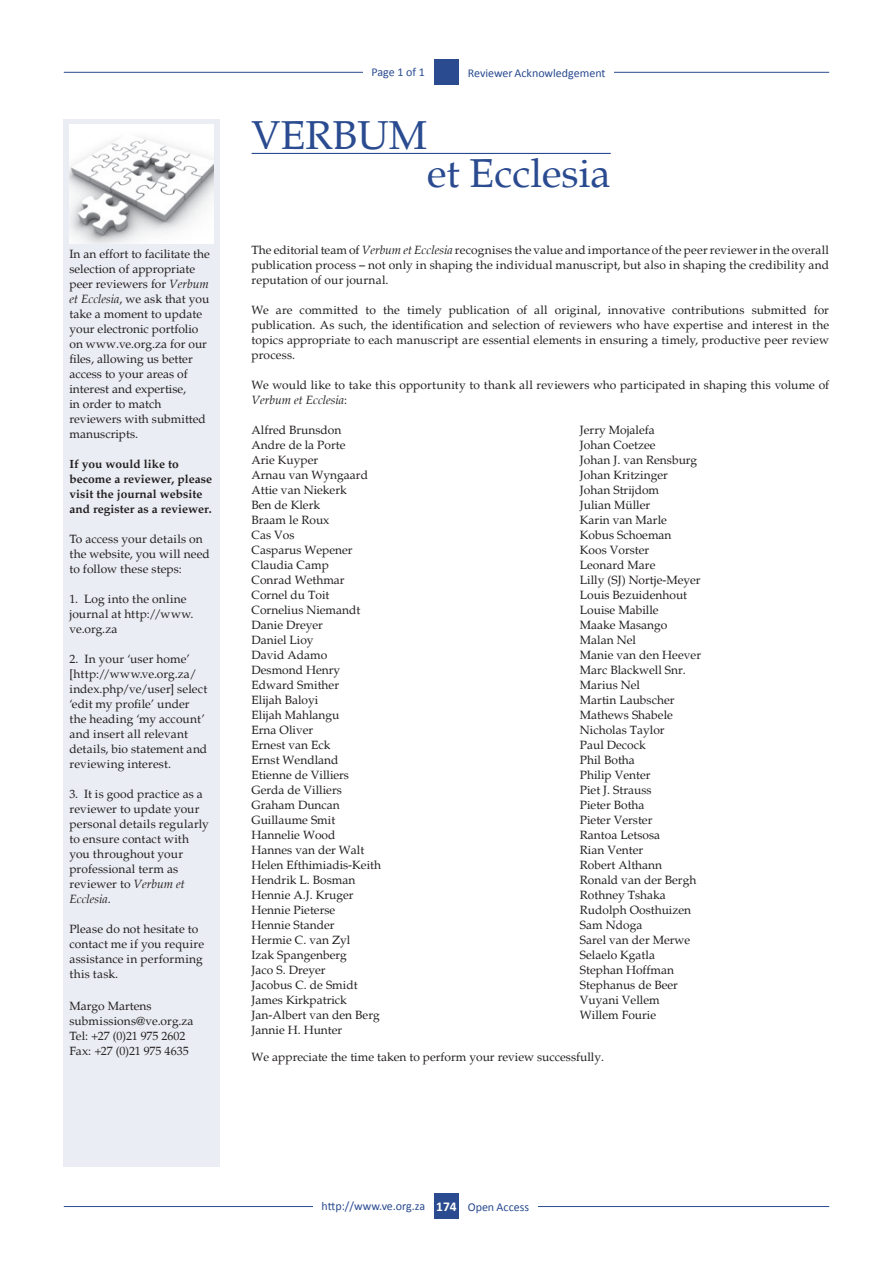
<style>
.page{position:relative;width:893px;height:1263px;background:#fff}
.page>*{position:absolute;margin:0;border:0;box-sizing:border-box;transform-origin:0 0}
.t1{font:40.5px "Palatino";color:#2a4b90}
.t2{font:700 13.5px "Calibri";color:#fffffa}
.References{font:12px/15px "Palatino";color:#231f20}
.Text_body_indent{font:12px/15px "Palatino";color:#231f20}
.References-2{font:700 12px/15px "Palatino";color:#231f20}
.t3{font:12px "Calibri";color:#2a4b90}
.s1{font-style:italic}
</style>
<div class="page">
<hr style="left:64px;top:72px;width:765px;height:1px;background:#2a4b90">
<hr style="left:64px;top:1206px;width:765px;height:1px;background:#2a4b90">
<div style="left:434px;top:1193px;width:25px;height:26px;background:#2a4b90"></div>
<div style="left:434px;top:59px;width:25px;height:26px;background:#2a4b90"></div>
<div style="left:459px;top:59px;width:155px;height:26px;background:#fff"></div>
<div style="left:459px;top:1193px;width:79px;height:26px;background:#fff"></div>
<div style="left:313px;top:1193px;width:121px;height:26px;background:#fff"></div>
<div style="left:63px;top:120px;width:157px;height:1047px;background:#eaedf4"></div>
<div style="left:363px;top:59px;width:71px;height:26px;background:#fff"></div>
<img style="left:70px;top:125px;width:144px;height:119px">
<hr style="left:252px;top:153px;width:359px;height:1px;background:#2a4b90">
<p class="Text_body_indent" style="left:69px;top:247px;width:142px">In an effort to facilitate the selection of appropriate peer reviewers for <span class="s1">Verbum et Ecclesia</span>, we ask that you take a moment to update your electronic portfolio on www.ve.org.za for our files, allowing us better access to your areas of interest and expertise,<br>in order to match reviewers with submitted manuscripts.</p>
<p class="References-2" style="left:69px;top:457px;width:144px">If you would like to become a reviewer, please visit the journal website and register as a reviewer.</p>
<p class="References" style="left:69px;top:532px;width:142px">To access your details on the website, you will need to follow these steps:</p>
<p class="References" style="left:69px;top:592px;width:126px">1. Log into the online journal at http://www. ve.org.za</p>
<p class="References" style="left:69px;top:652px;width:139px">2. In your ‘user home’ [http://www.ve.org.za/ index.php/ve/user] select ‘edit my profile’ under the heading ‘my account’ and insert all relevant details, bio statement and reviewing interest.</p>
<p class="References" style="left:69px;top:787px;width:141px">3. It is good practice as a reviewer to update your personal details regularly to ensure contact with you throughout your professional term as reviewer to <span class="s1">Verbum et<br>Ecclesia</span>.</p>
<p class="References" style="left:69px;top:922px;width:136px">Please do not hesitate to contact me if you require assistance in performing this task.</p>
<p class="Text_body_indent" style="left:69px;top:998px;width:84px">Margo Martens</p>
<p class="References" style="left:69px;top:1013px;width:126px">submissions@ve.org.za</p>
<p class="References" style="left:69px;top:1028px;width:118px">Tel: +27 (0)21 975 2602</p>
<p class="References" style="left:69px;top:1043px;width:121px">Fax: +27 (0)21 975 4635</p>
<p class="t3" style="left:372px;top:65px;width:55px">Page 1 of 1</p>
<p class="t1" style="left:252px;top:112px;width:177px">VERBUM</p>
<p class="t3" style="left:468px;top:65px;width:139px">Reviewer Acknowledgement</p>
<p class="t1" style="left:427px;top:150px;width:185px">et Ecclesia</p>
<p class="References" style="left:252px;top:242px;width:579px;text-align:justify">The editorial team of <span class="s1">Verbum et Ecclesia</span> recognises the value and importance of the peer reviewer in the overall publication process – not only in shaping the individual manuscript, but also in shaping the credibility and reputation of our journal.</p>
<p class="References" style="left:252px;top:302px;width:579px;text-align:justify">We are committed to the timely publication of all original, innovative contributions submitted for publication. As such, the identification and selection of reviewers who have expertise and interest in the topics appropriate to each manuscript are essential elements in ensuring a timely, productive peer review process.</p>
<p class="References" style="left:252px;top:377px;width:579px">We would like to take this opportunity to thank all reviewers who participated in shaping this volume of<br><span class="s1">Verbum et Ecclesia</span>:</p>
<p class="References" style="left:252px;top:422px;width:91px">Alfred Brunsdon</p>
<p class="References" style="left:252px;top:437px;width:95px">Andre de la Porte</p>
<p class="References" style="left:252px;top:452px;width:68px">Arie Kuyper</p>
<p class="References" style="left:252px;top:467px;width:118px">Arnau van Wyngaard</p>
<p class="References" style="left:252px;top:482px;width:97px">Attie van Niekerk</p>
<p class="References" style="left:252px;top:497px;width:70px">Ben de Klerk</p>
<p class="References" style="left:252px;top:512px;width:79px">Braam le Roux</p>
<p class="References" style="left:252px;top:527px;width:44px">Cas Vos</p>
<p class="References" style="left:252px;top:542px;width:103px">Casparus Wepener</p>
<p class="References" style="left:252px;top:557px;width:79px">Claudia Camp</p>
<p class="References" style="left:252px;top:572px;width:95px">Conrad Wethmar</p>
<p class="References" style="left:252px;top:587px;width:79px">Cornel du Toit</p>
<p class="References" style="left:252px;top:602px;width:110px">Cornelius Niemandt</p>
<p class="References" style="left:252px;top:617px;width:73px">Danie Dreyer</p>
<p class="References" style="left:252px;top:632px;width:64px">Daniel Lioy</p>
<p class="References" style="left:252px;top:647px;width:77px">David Adamo</p>
<p class="References" style="left:252px;top:662px;width:90px">Desmond Henry</p>
<p class="References" style="left:252px;top:677px;width:89px">Edward Smither</p>
<p class="References" style="left:252px;top:692px;width:68px">Elijah Baloyi</p>
<p class="References" style="left:252px;top:707px;width:89px">Elijah Mahlangu</p>
<p class="References" style="left:252px;top:722px;width:63px">Erna Oliver</p>
<p class="References" style="left:252px;top:737px;width:80px">Ernest van Eck</p>
<p class="References" style="left:252px;top:752px;width:88px">Ernst Wendland</p>
<p class="References" style="left:252px;top:767px;width:99px">Etienne de Villiers</p>
<p class="References" style="left:252px;top:782px;width:92px">Gerda de Villiers</p>
<p class="References" style="left:252px;top:797px;width:90px">Graham Duncan</p>
<p class="References" style="left:252px;top:812px;width:85px">Guillaume Smit</p>
<p class="References" style="left:252px;top:827px;width:85px">Hannelie Wood</p>
<p class="References" style="left:252px;top:842px;width:114px">Hannes van der Walt</p>
<p class="References" style="left:252px;top:857px;width:131px">Helen Efthimiadis-Keith</p>
<p class="References" style="left:252px;top:872px;width:105px">Hendrik L. Bosman</p>
<p class="References" style="left:252px;top:887px;width:104px">Hennie A.J. Kruger</p>
<p class="References" style="left:252px;top:902px;width:85px">Hennie Pieterse</p>
<p class="References" style="left:252px;top:917px;width:84px">Hennie Stander</p>
<p class="References" style="left:252px;top:932px;width:100px">Hermie C. van Zyl</p>
<p class="References" style="left:252px;top:947px;width:97px">Izak Spangenberg</p>
<p class="References" style="left:252px;top:962px;width:76px">Jaco S. Dreyer</p>
<p class="References" style="left:252px;top:977px;width:108px">Jacobus C. de Smidt</p>
<p class="References" style="left:252px;top:992px;width:97px">James Kirkpatrick</p>
<p class="References" style="left:252px;top:1007px;width:130px">Jan-Albert van den Berg</p>
<p class="References" style="left:252px;top:1022px;width:92px">Jannie H. Hunter</p>
<p class="References" style="left:580px;top:423px;width:76px">Jerry Mojalefa</p>
<p class="References" style="left:580px;top:438px;width:77px">Johan Coetzee</p>
<p class="References" style="left:580px;top:453px;width:119px">Johan J. van Rensburg</p>
<p class="References" style="left:580px;top:468px;width:90px">Johan Kritzinger</p>
<p class="References" style="left:580px;top:483px;width:81px">Johan Strijdom</p>
<p class="References" style="left:580px;top:498px;width:72px">Julian Müller</p>
<p class="References" style="left:580px;top:513px;width:89px">Karin van Marle</p>
<p class="References" style="left:580px;top:528px;width:93px">Kobus Schoeman</p>
<p class="References" style="left:580px;top:543px;width:71px">Koos Vorster</p>
<p class="References" style="left:580px;top:558px;width:77px">Leonard Mare</p>
<p class="References" style="left:580px;top:573px;width:122px">Lilly (SJ) Nortje-Meyer</p>
<p class="References" style="left:580px;top:588px;width:109px">Louis Bezuidenhout</p>
<p class="References" style="left:580px;top:603px;width:80px">Louise Mabille</p>
<p class="References" style="left:580px;top:618px;width:89px">Maake Masango</p>
<p class="References" style="left:580px;top:633px;width:58px">Malan Nel</p>
<p class="References" style="left:580px;top:648px;width:123px">Manie van den Heever</p>
<p class="References" style="left:580px;top:663px;width:108px">Marc Blackwell Snr.</p>
<p class="References" style="left:580px;top:678px;width:62px">Marius Nel</p>
<p class="References" style="left:580px;top:693px;width:96px">Martin Laubscher</p>
<p class="References" style="left:580px;top:708px;width:94px">Mathews Shabele</p>
<p class="References" style="left:580px;top:723px;width:86px">Nicholas Taylor</p>
<p class="References" style="left:580px;top:738px;width:67px">Paul Decock</p>
<p class="References" style="left:580px;top:753px;width:56px">Phil Botha</p>
<p class="References" style="left:580px;top:768px;width:72px">Philip Venter</p>
<p class="References" style="left:580px;top:783px;width:73px">Piet J. Strauss</p>
<p class="References" style="left:580px;top:798px;width:66px">Pieter Botha</p>
<p class="References" style="left:580px;top:813px;width:74px">Pieter Verster</p>
<p class="References" style="left:580px;top:828px;width:82px">Rantoa Letsosa</p>
<p class="References" style="left:580px;top:843px;width:65px">Rian Venter</p>
<p class="References" style="left:580px;top:858px;width:84px">Robert Althann</p>
<p class="References" style="left:580px;top:873px;width:118px">Ronald van der Bergh</p>
<p class="References" style="left:580px;top:888px;width:87px">Rothney Tshaka</p>
<p class="References" style="left:580px;top:903px;width:113px">Rudolph Oosthuizen</p>
<p class="References" style="left:580px;top:918px;width:64px">Sam Ndoga</p>
<p class="References" style="left:580px;top:933px;width:112px">Sarel van der Merwe</p>
<p class="References" style="left:580px;top:948px;width:77px">Selaelo Kgatla</p>
<p class="References" style="left:580px;top:963px;width:96px">Stephan Hoffman</p>
<p class="References" style="left:580px;top:978px;width:100px">Stephanus de Beer</p>
<p class="References" style="left:580px;top:993px;width:81px">Vuyani Vellem</p>
<p class="References" style="left:580px;top:1008px;width:78px">Willem Fourie</p>
<p class="References" style="left:252px;top:1049px;width:354px">We appreciate the time taken to perform your review successfully.</p>
<p class="t3" style="left:322px;top:1199px;width:105px">http://www.ve.org.za</p>
<p class="t2" style="left:436px;top:1198px;width:22px">174</p>
<p class="t3" style="left:468px;top:1199px;width:63px">Open Access</p>
</div>
